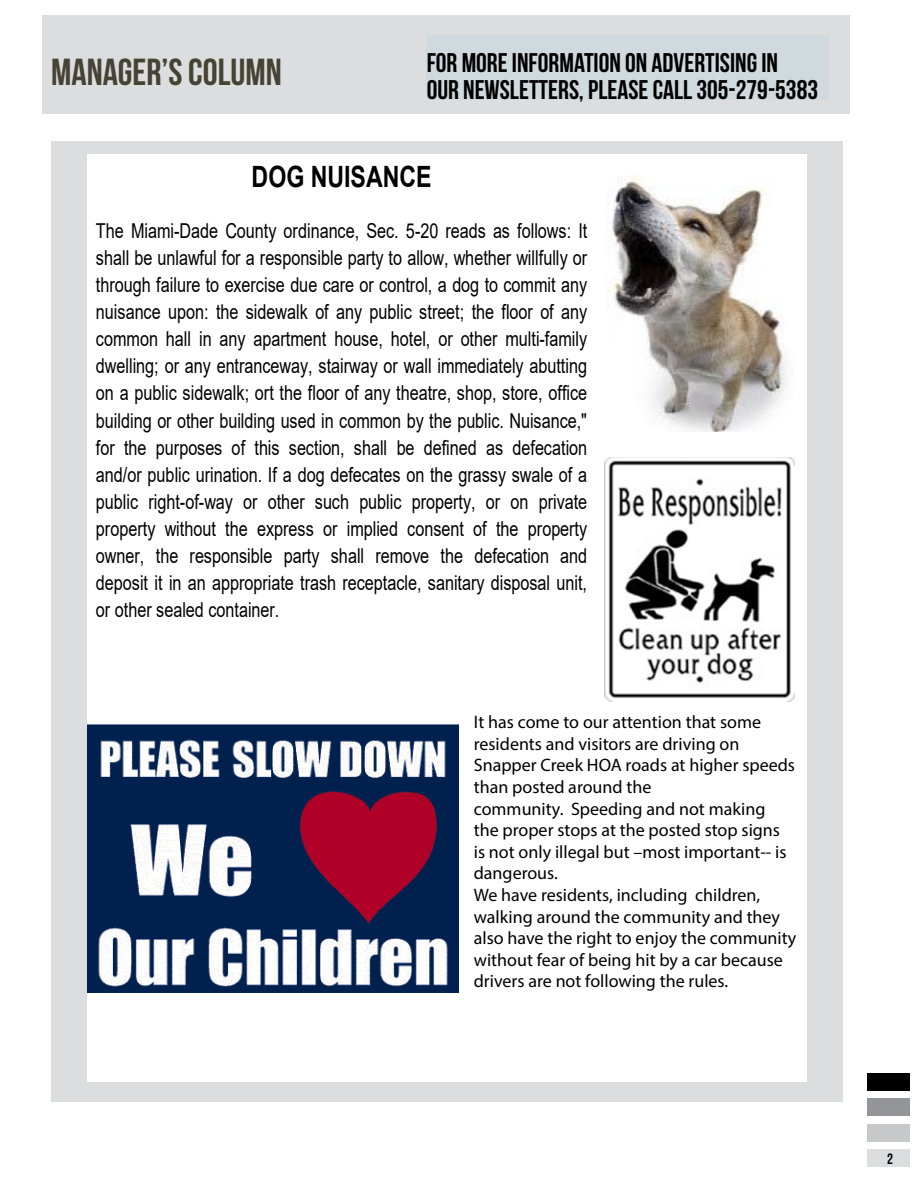
<style>
.page{position:relative;width:918px;height:1188px;background:#fff}
.page>*{position:absolute;margin:0;border:0;box-sizing:border-box;transform-origin:0 0}
.t1{font:37.65px "Bebas Neue";color:#464335}
.t2{font:700 29.4px "Arial";color:#000;scale:.79 1}
.t3{font:27px/27px "Bebas Neue";color:#000}
.t4{font:20.55px/27.2px "Arial";color:#000;text-align:justify;scale:.79 1}
.t5{font:18px/21.6px "Myriad Pro";color:#000}
.t6{font:15px "Bebas Neue";color:#000}
</style>
<div class="page">
<div style="left:51px;top:141px;width:792px;height:960px;background:#dcddde"></div>
<div style="left:43px;top:15px;width:807px;height:99px;background:#dcddde"></div>
<div style="left:867px;top:1150px;width:43px;height:17px;background:#dcddde"></div>
<div style="left:867px;top:1124px;width:43px;height:17px;background:#c7c8ca"></div>
<div style="left:867px;top:1099px;width:43px;height:17px;background:#939598"></div>
<div style="left:867px;top:1073px;width:43px;height:17px;background:#000"></div>
<div style="left:88px;top:154px;width:719px;height:928px;background:#fff"></div>
<div style="left:427px;top:35px;width:402px;height:64px;background:#d0d9de"></div>
<img style="left:606px;top:175px;width:181px;height:257px">
<img style="left:88px;top:725px;width:371px;height:267px">
<img style="left:605px;top:458px;width:189px;height:244px">
<h1 class="t1" style="left:51px;top:51px;width:232px">MANAGER’S COLUMN</h1>
<h3 class="t3" style="left:427px;top:49px;width:393px">FOR MORE INFORMATION ON ADVERTISING IN<br>OUR NEWSLETTERS, PLEASE CALL 305-279-5383</h3>
<h2 class="t2" style="left:252px;top:156px;width:229px">DOG NUISANCE</h2>
<p class="t4" style="left:96px;top:217px;width:624px">The Miami-Dade County ordinance, Sec. 5-20 reads as follows: It shall be unlawful for a responsible party to allow, whether willfully or through failure to exercise due care or control, a dog to commit any nuisance upon: the sidewalk of any public street; the floor of any common hall in any apartment house, hotel, or other multi-family dwelling; or any entranceway, stairway or wall immediately abutting on a public sidewalk; ort the floor of any theatre, shop, store, office building or other building used in common by the public. Nuisance," for the purposes of this section, shall be defined as defecation and/or public urination. If a dog defecates on the grassy swale of a public right-of-way or other such public property, or on private property without the express or implied consent of the property owner, the responsible party shall remove the defecation and deposit it in an appropriate trash receptacle, sanitary disposal unit, or other sealed container.</p>
<p class="t5" style="left:474px;top:711px;width:324px">It has come to our attention that some residents and visitors are driving on Snapper Creek HOA roads at higher speeds than posted around the<br>community. Speeding and not making<br>the proper stops at the posted stop signs<br>is not only illegal but –most important-- is dangerous.<br>We have residents, including children, walking around the community and they also have the right to enjoy the community without fear of being hit by a car because drivers are not following the rules.</p>
<p class="t6" style="left:887px;top:1150px;width:7px">2</p>
</div>
